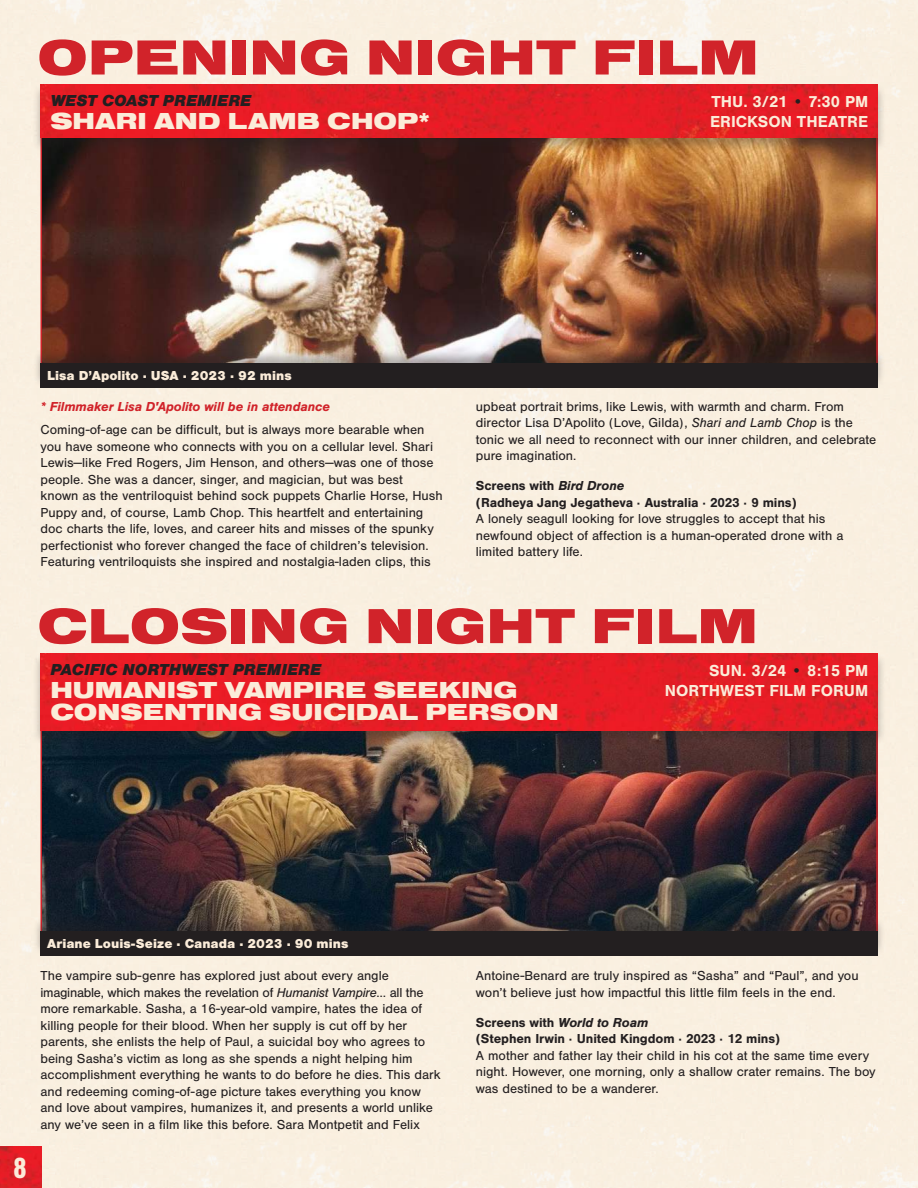
<style>
.page{position:relative;width:918px;height:1188px;background:#fff}
.page>*{position:absolute;margin:0;border:0;box-sizing:border-box;transform-origin:0 0}
.t1{font:900 51px "Nimbus San Ext";letter-spacing:.01em;color:#d1232a}
.t2{font:900 28.05px "Nimbus San Con L";color:#fbecd9}
.t3{font:900 24px/22.5px "Nimbus San Ext";color:#fbecd9}
.t4{font:700 16.5px/19.5px "Nimbus San";color:#fbecd9}
.t5{font:italic 900 16.5px "Nimbus San";color:#231f20}
.t6{font:13.5px/16.5px "Nimbus San";color:#231f20}
.t7{font:700 13.5px/16.5px "Nimbus San";letter-spacing:-.01em;color:#231f20}
.t8{font:900 13.5px "Nimbus San";color:#fbecd9}
.t9{font:italic 700 13.5px "Nimbus San";letter-spacing:-.01em;color:#d1232a}
.s1{color:#231f20}
.s2{font-style:italic}
</style>
<div class="page">
<img style="left:43px;top:153px;width:832px;height:195px">
<img style="left:43px;top:746px;width:832px;height:171px">
<div style="left:33px;top:348px;width:852px;height:40px;background:#231f20;opacity:.31"></div>
<div style="left:40px;top:363px;width:838px;height:24px;background:#231f20"></div>
<div style="left:33px;top:917px;width:852px;height:40px;background:#231f20;opacity:.31"></div>
<div style="left:40px;top:931px;width:838px;height:25px;background:#231f20"></div>
<div style="left:32px;top:83px;width:854px;height:70px;background:#231f20;opacity:.31"></div>
<img style="left:40px;top:85px;width:838px;height:53px">
<div style="left:32px;top:652px;width:854px;height:94px;background:#231f20;opacity:.31"></div>
<img style="left:40px;top:653px;width:838px;height:78px">
<img style="left:0;top:1146px;width:42px;height:42px">
<h1 class="t1" style="left:38px;top:29px;width:723px">OPENING NIGHT FILM</h1>
<p class="t5" style="left:50px;top:91px;width:203px">WEST COAST PREMIERE</p>
<h3 class="t3" style="left:50px;top:110px;width:381px">SHARI AND LAMB CHOP*</h3>
<p class="t4" style="left:710px;top:92px;width:160px">THU. 3/21 <span class="s1">•</span> 7:30 PM<br>ERICKSON THEATRE</p>
<p class="t8" style="left:47px;top:367px;width:246px">Lisa D’Apolito · USA · 2023 · 92 mins</p>
<p class="t9" style="left:40px;top:398px;width:291px">* Filmmaker Lisa D'Apolito will be in attendance</p>
<p class="t6" style="left:40px;top:422px;width:404px">Coming-of-age can be difficult, but is always more bearable when you have someone who connects with you on a cellular level. Shari Lewis—like Fred Rogers, Jim Henson, and others—was one of those people. She was a dancer, singer, and magician, but was best known as the ventriloquist behind sock puppets Charlie Horse, Hush Puppy and, of course, Lamb Chop. This heartfelt and entertaining doc charts the life, loves, and career hits and misses of the spunky perfectionist who forever changed the face of children’s television.<br>Featuring ventriloquists she inspired and nostalgia-laden clips, this</p>
<p class="t6" style="left:476px;top:398px;width:402px">upbeat portrait brims, like Lewis, with warmth and charm. From director Lisa D’Apolito (Love, Gilda), <span class="s2">Shari and Lamb Chop</span> is the tonic we all need to reconnect with our inner children, and celebrate pure imagination.</p>
<p class="t7" style="left:476px;top:478px;width:322px">Screens with <span class="s2">Bird Drone<br></span>(Radheya Jang Jegatheva · Australia · 2023 · 9 mins)</p>
<p class="t6" style="left:476px;top:511px;width:369px">A lonely seagull looking for love struggles to accept that his newfound object of affection is a human-operated drone with a limited battery life.</p>
<h1 class="t1" style="left:38px;top:597px;width:722px">CLOSING NIGHT FILM</h1>
<p class="t5" style="left:50px;top:661px;width:272px">PACIFIC NORTHWEST PREMIERE</p>
<h3 class="t3" style="left:50px;top:679px;width:510px">HUMANIST VAMPIRE SEEKING<br>CONSENTING SUICIDAL PERSON</h3>
<p class="t4" style="left:665px;top:661px;width:205px;text-align:right">SUN. 3/24 <span class="s1">•</span> 8:15 PM<br>NORTHWEST FILM FORUM</p>
<h2 class="t2" style="left:14px;top:1147px;width:15px">8</h2>
<p class="t8" style="left:47px;top:936px;width:303px">Ariane Louis-Seize · Canada · 2023 · 90 mins</p>
<p class="t6" style="left:40px;top:968px;width:402px">The vampire sub-genre has explored just about every angle imaginable, which makes the revelation of <span class="s2">Humanist Vampire</span>… all the more remarkable. Sasha, a 16-year-old vampire, hates the idea of killing people for their blood. When her supply is cut off by her parents, she enlists the help of Paul, a suicidal boy who agrees to being Sasha’s victim as long as she spends a night helping him accomplishment everything he wants to do before he dies. This dark and redeeming coming-of-age picture takes everything you know and love about vampires, humanizes it, and presents a world unlike any we’ve seen in a film like this before. Sara Montpetit and Felix</p>
<p class="t6" style="left:476px;top:968px;width:384px">Antoine-Benard are truly inspired as “Sasha” and “Paul”, and you won’t believe just how impactful this little film feels in the end.</p>
<p class="t7" style="left:476px;top:1014px;width:306px">Screens with <span class="s2">World to Roam<br></span>(Stephen Irwin · United Kingdom · 2023 · 12 mins)</p>
<p class="t6" style="left:476px;top:1047px;width:401px">A mother and father lay their child in his cot at the same time every night. However, one morning, only a shallow crater remains. The boy was destined to be a wanderer.</p>
</div>
